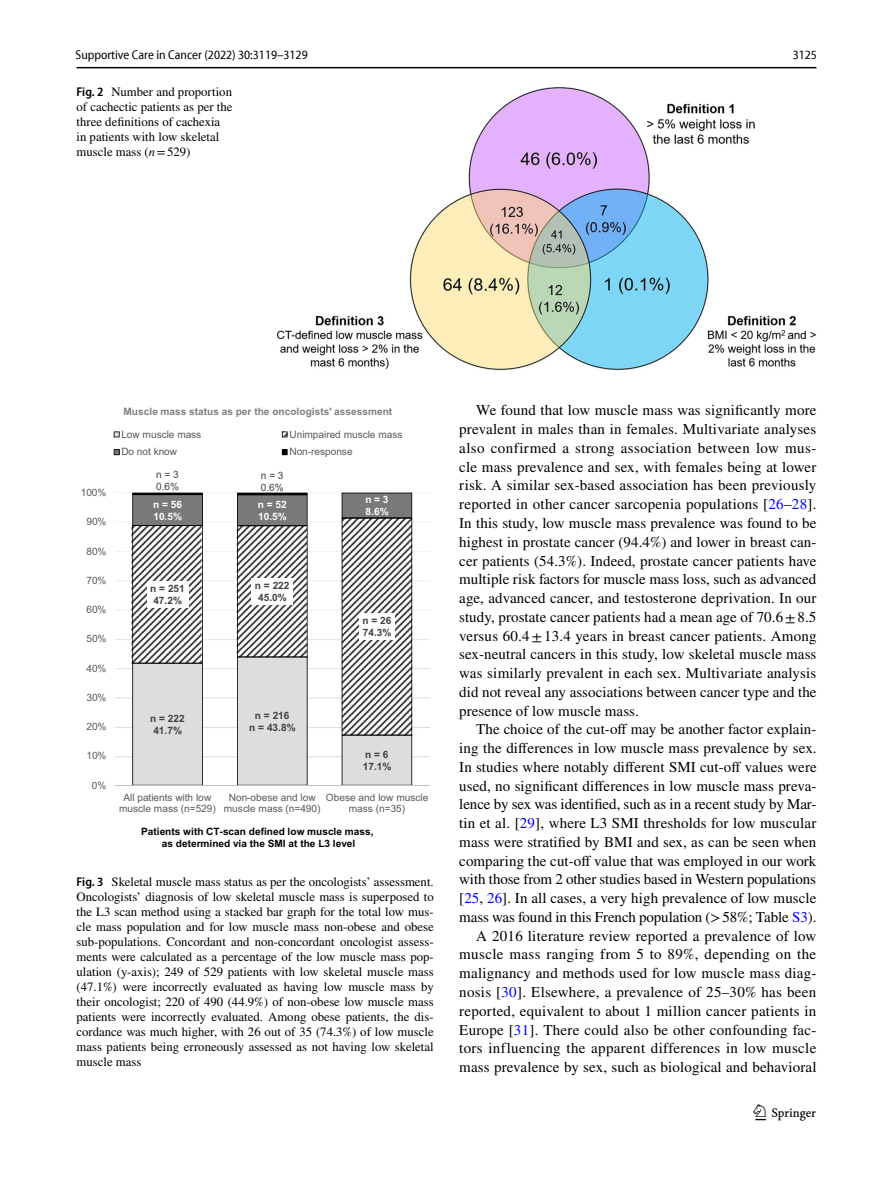
<style>
.page{position:relative;width:893px;height:1187px;background:#fff}
.page>*{position:absolute;margin:0;border:0;box-sizing:border-box;transform-origin:0 0}
.t1{font:22.5px "Springnew Regular 3";color:#000}
.t2{font:15px/18.8px "STIX";letter-spacing:.005em;color:#000;text-align:justify}
.t3{font:12.75px/15px "STIX";color:#000}
.t4{font:semi-condensed 12.75px "Myriad Pro Unic";color:#000}
.t5{font:700 10.2px "Arial";color:#7f7f7f}
.t6{font:10.2px "Arial";color:#404040}
.t7{font:10.05px/11.6px "Arial";color:#595959;text-align:center}
.t8{font:700 10.05px/12.1px "Arial";color:#000;text-align:center}
.t9{font:700 10.05px/11.7px "Arial";color:#404040;text-align:center}
.t10{font:700 10.05px/11.7px "Arial";color:#fff}
.t11{font:10.05px/11.7px "Arial";color:#404040}
.s1{font-family:"Myriad Pro";font-weight:600;font-stretch:semi-condensed}
.s2{font-style:italic}
.s3{color:#00f}
</style>
<div class="page">
<hr style="left:77px;top:67px;width:739px;height:1px;background:#000">
<img style="left:277px;top:87px;width:539px;height:284px">
<img style="left:115px;top:432px;width:314px;height:354px">
<svg style="left:132px;top:735px;width:280px;height:49px"></svg>
<svg style="left:132px;top:526px;width:280px;height:209px"></svg>
<svg style="left:132px;top:492px;width:280px;height:34px"></svg>
<hr style="left:115px;top:784px;width:314px;height:1px;background:#bfbfbf">
<div style="left:147px;top:581px;width:41px;height:26px;background:#fff"></div>
<div style="left:252px;top:578px;width:41px;height:26px;background:#fff"></div>
<div style="left:359px;top:613px;width:36px;height:26px;background:#fff"></div>
<svg style="left:114px;top:431px;width:6px;height:6px"></svg>
<svg style="left:282px;top:431px;width:6px;height:6px"></svg>
<svg style="left:114px;top:449px;width:6px;height:6px"></svg>
<svg style="left:282px;top:449px;width:6px;height:6px"></svg>
<p class="t4" style="left:76px;top:50px;width:234px">Supportive Care in Cancer (2022) 30:3119–3129</p>
<p class="t4" style="left:793px;top:50px;width:26px">3125</p>
<p class="t3" style="left:77px;top:85px;width:158px"><span class="s1">Fig. 2</span> Number and proportion of cachectic patients as per the three definitions of cachexia in patients with low skeletal muscle mass (<span class="s2">n</span>=529)</p>
<p class="t5" style="left:124px;top:404px;width:270px">Muscle mass status as per the oncologists' assessment</p>
<p class="t7" style="left:81px;top:487px;width:27px">100%</p>
<p class="t7" style="left:86px;top:516px;width:22px">90%</p>
<p class="t7" style="left:86px;top:545px;width:22px">80%</p>
<p class="t7" style="left:86px;top:574px;width:22px">70%</p>
<p class="t7" style="left:86px;top:603px;width:22px">60%</p>
<p class="t7" style="left:86px;top:633px;width:22px">50%</p>
<p class="t7" style="left:86px;top:662px;width:22px">40%</p>
<p class="t7" style="left:86px;top:691px;width:22px">30%</p>
<p class="t7" style="left:86px;top:720px;width:22px">20%</p>
<p class="t7" style="left:86px;top:750px;width:22px">10%</p>
<p class="t7" style="left:92px;top:779px;width:16px">0%</p>
<p class="t7" style="left:121px;top:428px;width:81px">Low muscle mass</p>
<p class="t7" style="left:289px;top:428px;width:114px">Unimpaired muscle mass</p>
<p class="t7" style="left:121px;top:446px;width:57px">Do not know</p>
<p class="t7" style="left:289px;top:446px;width:65px">Non-response</p>
<p class="t6" style="left:156px;top:468px;width:24px">n = 3</p>
<p class="t11" style="left:156px;top:480px;width:25px">0.6%</p>
<p class="t11" style="left:261px;top:469px;width:25px">n = 3<br>0.6%</p>
<p class="t10" style="left:153px;top:498px;width:30px">n = 56<br>10.5%</p>
<p class="t10" style="left:258px;top:499px;width:31px">n = 52<br>10.5%</p>
<p class="t10" style="left:365px;top:494px;width:25px">n = 3<br>8.6%</p>
<p class="t9" style="left:150px;top:583px;width:36px">n = 251<br>47.2%</p>
<p class="t9" style="left:255px;top:580px;width:36px">n = 222<br>45.0%</p>
<p class="t9" style="left:150px;top:712px;width:36px">n = 222<br>41.7%</p>
<p class="t9" style="left:249px;top:709px;width:48px">n = 216<br>n = 43.8%</p>
<p class="t9" style="left:362px;top:615px;width:30px;text-align:left">n = 26<br>74.3%</p>
<p class="t9" style="left:363px;top:748px;width:30px;text-align:left">n = 6<br>17.1%</p>
<p class="t7" style="left:119px;top:791px;width:98px">All patients with low muscle mass (n=529)</p>
<p class="t7" style="left:224px;top:791px;width:98px">Non-obese and low muscle mass (n=490)</p>
<p class="t7" style="left:326px;top:791px;width:104px">Obese and low muscle mass (n=35)</p>
<p class="t8" style="left:141px;top:825px;width:234px">Patients with CT-scan defined low muscle mass, as determined via the SMI at the L3 level</p>
<p class="t3" style="left:77px;top:874px;width:359px;text-align:justify"><span class="s1">Fig. 3</span> Skeletal muscle mass status as per the oncologists’ assessment.<br>Oncologists’ diagnosis of low skeletal muscle mass is superposed to the L3 scan method using a stacked bar graph for the total low mus&shy;cle mass population and for low muscle mass non-obese and obese sub-populations. Concordant and non-concordant oncologist assess&shy;ments were calculated as a percentage of the low muscle mass pop&shy;ulation (y-axis); 249 of 529 patients with low skeletal muscle mass (47.1%) were incorrectly evaluated as having low muscle mass by their oncologist; 220 of 490 (44.9%) of non-obese low muscle mass patients were incorrectly evaluated. Among obese patients, the dis&shy;cordance was much higher, with 26 out of 35 (74.3%) of low muscle mass patients being erroneously assessed as not having low skeletal muscle mass</p>
<p class="t2" style="left:459px;top:402px;width:359px;text-indent:17px">We found that low muscle mass was significantly more prevalent in males than in females. Multivariate analyses also confirmed a strong association between low mus&shy;cle mass prevalence and sex, with females being at lower risk. A similar sex-based association has been previously reported in other cancer sarcopenia populations [<span class="s3">26</span>–<span class="s3">28</span>].<br>In this study, low muscle mass prevalence was found to be highest in prostate cancer (94.4%) and lower in breast can&shy;cer patients (54.3%). Indeed, prostate cancer patients have multiple risk factors for muscle mass loss, such as advanced age, advanced cancer, and testosterone deprivation. In our study, prostate cancer patients had a mean age of 70.6±8.5 versus 60.4±13.4 years in breast cancer patients. Among sex-neutral cancers in this study, low skeletal muscle mass was similarly prevalent in each sex. Multivariate analysis did not reveal any associations between cancer type and the presence of low muscle mass.</p>
<p class="t2" style="left:459px;top:721px;width:359px;text-align:right">The choice of the cut-off may be another factor explain&shy;ing the differences in low muscle mass prevalence by sex.<br>In studies where notably different SMI cut-off values were used, no significant differences in low muscle mass preva&shy;lence by sex was identified, such as in a recent study by Mar&shy;tin et al. [<span class="s3">29</span>], where L3 SMI thresholds for low muscular mass were stratified by BMI and sex, as can be seen when comparing the cut-off value that was employed in our work with those from 2 other studies based in Western populations [<span class="s3">25</span>, <span class="s3">26</span>]. In all cases, a very high prevalence of low muscle mass was found in this French population (&gt;58%; Table <span class="s3">S3</span>).<br>A 2016 literature review reported a prevalence of low muscle mass ranging from 5 to 89%, depending on the malignancy and methods used for low muscle mass diag&shy;nosis [<span class="s3">30</span>]. Elsewhere, a prevalence of 25–30% has been reported, equivalent to about 1 million cancer patients in Europe [<span class="s3">31</span>]. There could also be other confounding fac&shy;tors influencing the apparent differences in low muscle mass prevalence by sex, such as biological and behavioral</p>
<h1 class="t1" style="left:755px;top:1104px;width:62px">1 3</h1>
</div>
